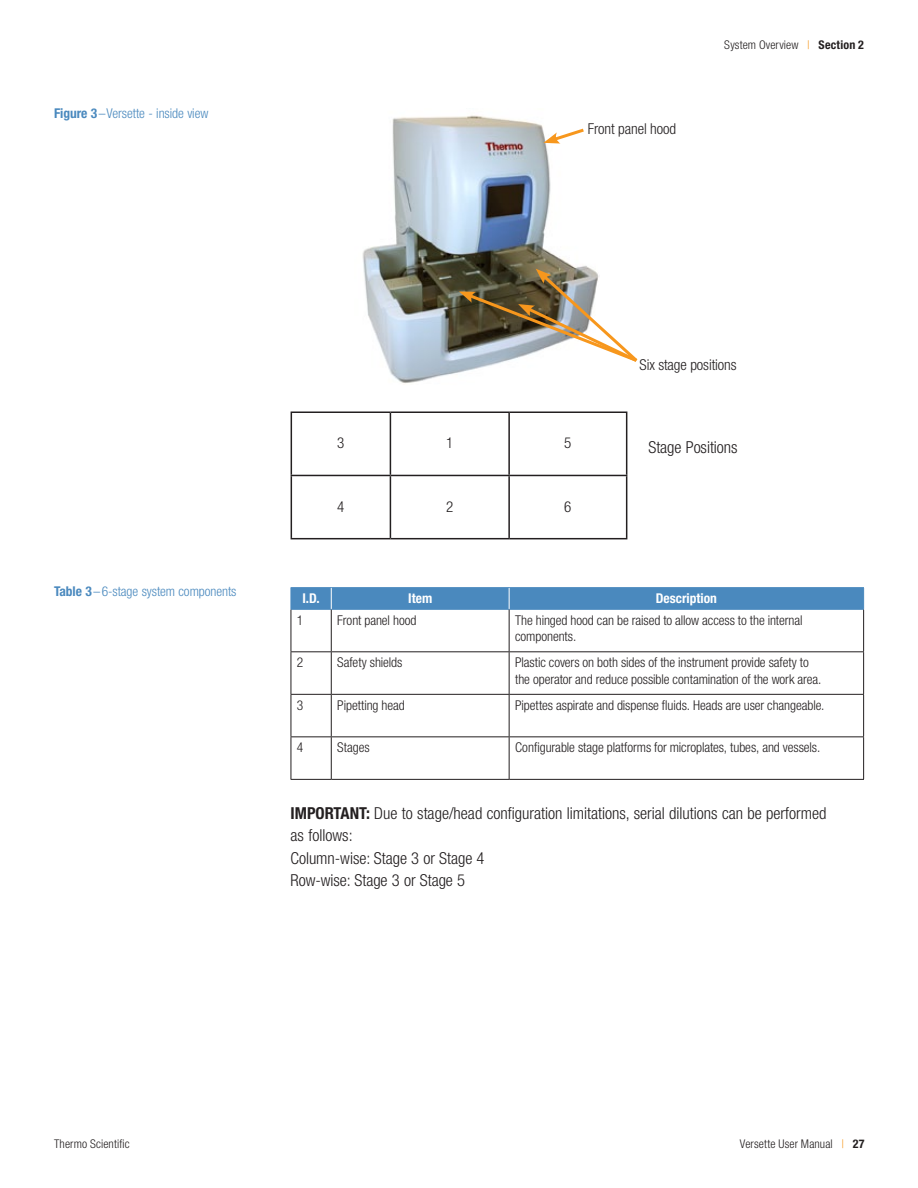
<style>
.page{position:relative;width:918px;height:1188px;background:#fff}
.page>*{position:absolute;margin:0;border:0;box-sizing:border-box;transform-origin:0 0}
.t1{font:300 condensed 16.5px/22.5px "Helvetica Neue LT Std";color:#231f20}
.t2{font:300 condensed 15px "Helvetica Neue LT Std";letter-spacing:-.005em;color:#231f20}
.t3{font:300 condensed 13.5px/16.5px "Helvetica Neue LT Std";letter-spacing:-.005em;color:#231f20}
.t4{font:300 condensed 13.5px "Helvetica Neue LT Std";letter-spacing:-.005em;color:#4a89be}
.t5{font:700 condensed 13.5px "Helvetica Neue LT Std";color:#fff}
.t6{font:300 condensed 12px "Helvetica Neue LT Std";letter-spacing:.01em;color:#231f20}
.s1{font-weight:700}
.s2{color:#f7971d}
</style>
<div class="page">
<hr style="left:291px;top:411px;width:99px;height:2px;background:#231f20">
<hr style="left:291px;top:413px;width:1px;height:62px;background:#231f20">
<hr style="left:390px;top:411px;width:119px;height:2px;background:#231f20">
<hr style="left:390px;top:413px;width:1px;height:62px;background:#231f20">
<hr style="left:509px;top:411px;width:118px;height:2px;background:#231f20">
<hr style="left:508px;top:413px;width:2px;height:62px;background:#231f20">
<hr style="left:626px;top:413px;width:1px;height:62px;background:#231f20">
<hr style="left:291px;top:475px;width:99px;height:1px;background:#231f20">
<hr style="left:291px;top:476px;width:1px;height:62px;background:#231f20">
<hr style="left:390px;top:475px;width:119px;height:1px;background:#231f20">
<hr style="left:390px;top:476px;width:1px;height:62px;background:#231f20">
<hr style="left:509px;top:475px;width:118px;height:1px;background:#231f20">
<hr style="left:508px;top:476px;width:2px;height:62px;background:#231f20">
<hr style="left:626px;top:476px;width:1px;height:62px;background:#231f20">
<hr style="left:291px;top:538px;width:99px;height:1px;background:#231f20">
<hr style="left:390px;top:538px;width:119px;height:1px;background:#231f20">
<hr style="left:509px;top:538px;width:118px;height:1px;background:#231f20">
<hr style="left:291px;top:587px;width:40px;height:1px;background:#4a89be">
<hr style="left:331px;top:587px;width:178px;height:1px;background:#4a89be">
<hr style="left:509px;top:587px;width:355px;height:1px;background:#4a89be">
<hr style="left:291px;top:609px;width:40px;height:1px;background:#4a89be">
<hr style="left:331px;top:609px;width:178px;height:1px;background:#4a89be">
<hr style="left:509px;top:609px;width:355px;height:1px;background:#4a89be">
<hr style="left:291px;top:610px;width:1px;height:41px;background:#231f20">
<hr style="left:863px;top:610px;width:1px;height:41px;background:#231f20">
<hr style="left:291px;top:695px;width:1px;height:41px;background:#231f20">
<hr style="left:863px;top:695px;width:1px;height:41px;background:#231f20">
<hr style="left:291px;top:736px;width:40px;height:1px;background:#231f20">
<hr style="left:291px;top:737px;width:1px;height:42px;background:#231f20">
<hr style="left:331px;top:736px;width:178px;height:1px;background:#231f20">
<hr style="left:509px;top:736px;width:355px;height:1px;background:#231f20">
<hr style="left:863px;top:737px;width:1px;height:42px;background:#231f20">
<hr style="left:291px;top:779px;width:40px;height:1px;background:#231f20">
<hr style="left:331px;top:779px;width:178px;height:1px;background:#231f20">
<hr style="left:509px;top:779px;width:355px;height:1px;background:#231f20">
<hr style="left:291px;top:651px;width:40px;height:1px;background:#231f20">
<hr style="left:291px;top:652px;width:1px;height:42px;background:#231f20">
<hr style="left:331px;top:651px;width:178px;height:1px;background:#231f20">
<hr style="left:509px;top:651px;width:355px;height:1px;background:#231f20">
<hr style="left:863px;top:652px;width:1px;height:42px;background:#231f20">
<hr style="left:291px;top:694px;width:40px;height:1px;background:#231f20">
<hr style="left:331px;top:694px;width:178px;height:1px;background:#231f20">
<hr style="left:509px;top:694px;width:355px;height:1px;background:#231f20">
<div style="left:291px;top:588px;width:573px;height:21px;background:#4a89be"></div>
<hr style="left:331px;top:610px;width:1px;height:41px;background:#231f20">
<hr style="left:331px;top:652px;width:1px;height:42px;background:#231f20">
<hr style="left:331px;top:695px;width:1px;height:41px;background:#231f20">
<hr style="left:331px;top:737px;width:1px;height:42px;background:#231f20">
<hr style="left:509px;top:610px;width:1px;height:41px;background:#231f20">
<hr style="left:509px;top:652px;width:1px;height:42px;background:#231f20">
<hr style="left:509px;top:695px;width:1px;height:41px;background:#231f20">
<hr style="left:509px;top:737px;width:1px;height:42px;background:#231f20">
<img style="left:362px;top:115px;width:230px;height:269px">
<svg style="left:459px;top:269px;width:179px;height:96px"></svg>
<svg style="left:543px;top:126px;width:44px;height:18px"></svg>
<p class="t4" style="left:54px;top:105px;width:156px"><span class="s1">Figure 3</span>–Versette - inside view</p>
<p class="t2" style="left:588px;top:121px;width:90px">Front panel hood</p>
<p class="t6" style="left:724px;top:38px;width:141px">System Overview <span class="s2">|</span> <span class="s1">Section 2</span></p>
<p class="t4" style="left:54px;top:584px;width:184px"><span class="s1">Table 3</span>–6-stage system components</p>
<p class="t2" style="left:337px;top:435px;width:9px">3</p>
<p class="t2" style="left:446px;top:435px;width:9px">1</p>
<p class="t2" style="left:564px;top:435px;width:9px">5</p>
<p class="t2" style="left:337px;top:498px;width:9px">4</p>
<p class="t2" style="left:446px;top:498px;width:9px">2</p>
<p class="t2" style="left:564px;top:498px;width:9px">6</p>
<p class="t2" style="left:640px;top:357px;width:99px">Six stage positions</p>
<p class="t1" style="left:648px;top:436px;width:91px">Stage Positions</p>
<p class="t5" style="left:302px;top:590px;width:19px">I.D.</p>
<p class="t5" style="left:408px;top:590px;width:26px">Item</p>
<p class="t5" style="left:656px;top:590px;width:63px">Description</p>
<p class="t3" style="left:297px;top:612px;width:8px">1</p>
<p class="t3" style="left:337px;top:612px;width:81px">Front panel hood</p>
<p class="t3" style="left:515px;top:612px;width:289px">The hinged hood can be raised to allow access to the internal components.</p>
<p class="t3" style="left:297px;top:654px;width:8px">2</p>
<p class="t3" style="left:337px;top:654px;width:67px">Safety shields</p>
<p class="t3" style="left:515px;top:654px;width:308px">Plastic covers on both sides of the instrument provide safety to the operator and reduce possible contamination of the work area.</p>
<p class="t3" style="left:297px;top:697px;width:8px">3</p>
<p class="t3" style="left:337px;top:697px;width:69px">Pipetting head</p>
<p class="t3" style="left:515px;top:697px;width:311px">Pipettes aspirate and dispense fluids. Heads are user changeable.</p>
<p class="t3" style="left:297px;top:739px;width:8px">4</p>
<p class="t3" style="left:337px;top:739px;width:34px">Stages</p>
<p class="t3" style="left:515px;top:739px;width:307px">Configurable stage platforms for microplates, tubes, and vessels.</p>
<p class="t1" style="left:291px;top:802px;width:537px"><span class="s1">IMPORTANT:</span> Due to stage/head configuration limitations, serial dilutions can be performed as follows:<br>Column-wise: Stage 3 or Stage 4<br>Row-wise: Stage 3 or Stage 5</p>
<p class="t6" style="left:54px;top:1136px;width:77px">Thermo Scientific</p>
<p class="t6" style="left:740px;top:1136px;width:126px">Versette User Manual <span class="s2">|</span> <span class="s1">27</span></p>
</div>
